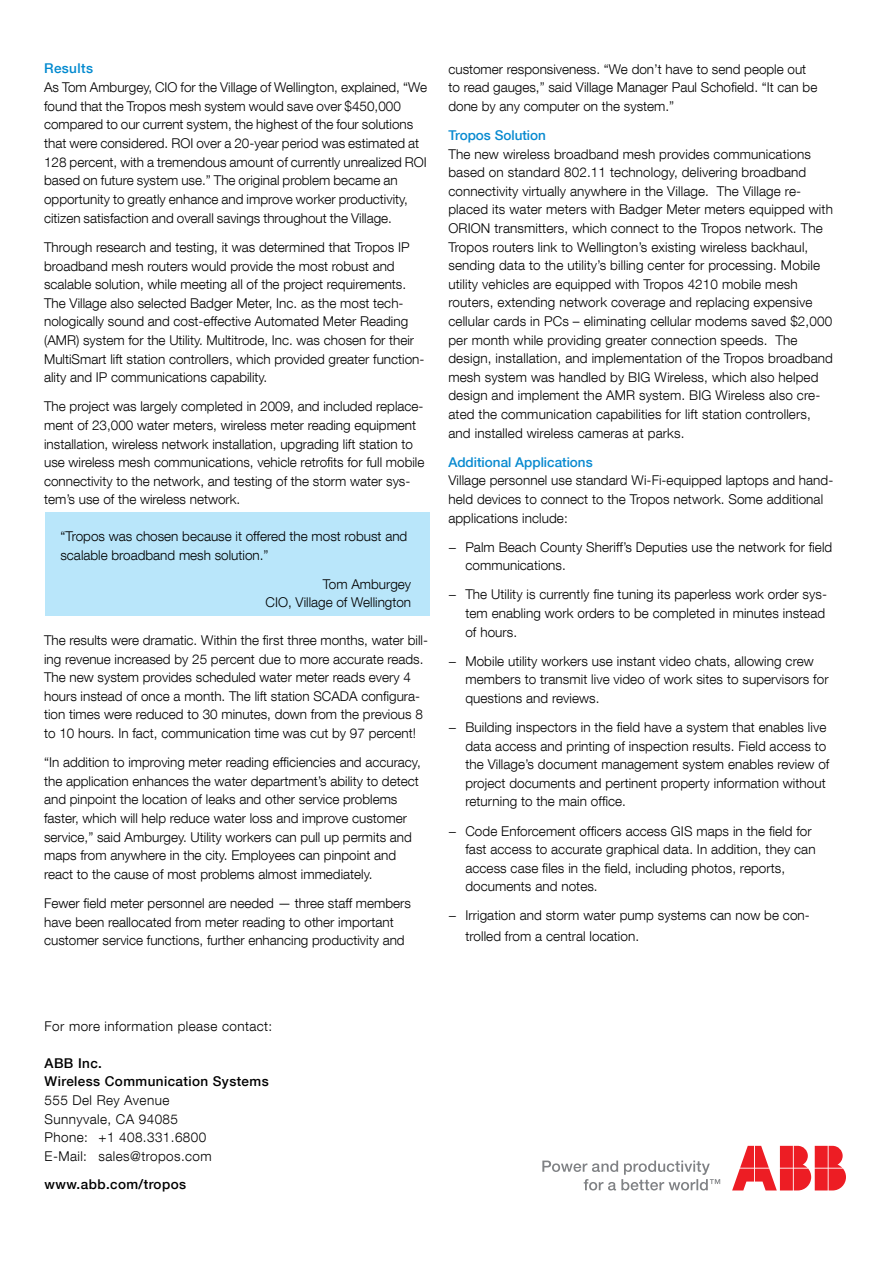
<style>
.page{position:relative;width:893px;height:1263px;background:#fff}
.page>*{position:absolute;margin:0;border:0;box-sizing:border-box;transform-origin:0 0}
.t1{font:300 13.5px/18.6px "ABB Neue Helvetica";color:#000}
.t2{font:300 13.5px/18.6px "ABB Neue Helvetica";letter-spacing:.03em;color:#000}
.t3{font:500 13.5px/18.6px "ABB Neue Helvetica";letter-spacing:.03em;color:#000}
.t4{font:500 13.5px "ABB Neue Helvetica";color:#088ad0}
.t5{font:500 13.5px "ABB Neue Helvetica";letter-spacing:.03em;color:#0089cf}
.s1{font-family:"Myriad Pro";font-weight:400}
</style>
<div class="page">
<svg style="left:542px;top:1160px;width:178px;height:30px"></svg>
<svg style="left:732px;top:1146px;width:114px;height:44px"></svg>
<div style="left:45px;top:512px;width:385px;height:104px;background:#b9e6fa"></div>
<p class="t5" style="left:44px;top:60px;width:50px">Results</p>
<p class="t1" style="left:44px;top:77px;width:384px">As Tom Amburgey, CIO for the Village of Wellington, explained, “We found that the Tropos mesh system would save over $450,000 compared to our current system, the highest of the four solutions that were considered. ROI over a 20-year period was estimated at 128 percent, with a tremendous amount of currently unrealized ROI based on future system use.” The original problem became an opportunity to greatly enhance and improve worker productivity, citizen satisfaction and overall savings throughout the Village.</p>
<p class="t1" style="left:44px;top:238px;width:382px">Through research and testing, it was determined that Tropos IP broadband mesh routers would provide the most robust and scalable solution, while meeting all of the project requirements.<br>The Village also selected Badger Meter, Inc. as the most tech&shy;nologically sound and cost-effective Automated Meter Reading (AMR) system for the Utility. Multitrode, Inc. was chosen for their MultiSmart lift station controllers, which provided greater function&shy;ality and IP communications capability.</p>
<p class="t1" style="left:44px;top:397px;width:382px">The project was largely completed in 2009, and included replace&shy;ment of 23,000 water meters, wireless meter reading equipment installation, wireless network installation, upgrading lift station to use wireless mesh communications, vehicle retrofits for full mobile connectivity to the network, and testing of the storm water sys&shy;tem’s use of the wireless network.</p>
<p class="t1" style="left:60px;top:526px;width:348px">“Tropos was chosen because it offered the most robust and scalable broadband mesh solution.”</p>
<p class="t1" style="left:266px;top:574px;width:147px;text-align:right">Tom Amburgey<br>CIO, Village of Wellington</p>
<p class="t1" style="left:44px;top:631px;width:385px">The results were dramatic. Within the first three months, water bill&shy;ing revenue increased by 25 percent due to more accurate reads.<br>The new system provides scheduled water meter reads every 4 hours instead of once a month. The lift station SCADA configura&shy;tion times were reduced to 30 minutes, down from the previous 8 to 10 hours. In fact, communication time was cut by 97 percent!</p>
<p class="t1" style="left:44px;top:753px;width:378px">“In addition to improving meter reading efficiencies and accuracy, the application enhances the water department’s ability to detect and pinpoint the location of leaks and other service problems faster, which will help reduce water loss and improve customer service,” said Amburgey. Utility workers can pull up permits and maps from anywhere in the city. Employees can pinpoint and react to the cause of most problems almost immediately.</p>
<p class="t1" style="left:44px;top:893px;width:368px">Fewer field meter personnel are needed — three staff members have been reallocated from meter reading to other important customer service functions, further enhancing productivity and</p>
<p class="t1" style="left:448px;top:59px;width:370px">customer responsiveness. “We don’t have to send people out to read gauges,” said Village Manager Paul Schofield. “It can be done by any computer on the system.”</p>
<p class="t4" style="left:448px;top:127px;width:99px">Tropos Solution</p>
<p class="t1" style="left:448px;top:144px;width:386px">The new wireless broadband mesh provides communications based on standard 802.11 technology, delivering broadband connectivity virtually anywhere in the Village. The Village re&shy;placed its water meters with Badger Meter meters equipped with ORION transmitters, which connect to the Tropos network. The Tropos routers link to Wellington’s existing wireless backhaul, sending data to the utility’s billing center for processing. Mobile utility vehicles are equipped with Tropos 4210 mobile mesh routers, extending network coverage and replacing expensive cellular cards in PCs – eliminating cellular modems saved $2,000 per month while providing greater connection speeds. The design, installation, and implementation of the Tropos broadband mesh system was handled by BIG Wireless, which also helped design and implement the AMR system. BIG Wireless also cre&shy;ated the communication capabilities for lift station controllers, and installed wireless cameras at parks.</p>
<p class="t4" style="left:448px;top:454px;width:146px">Additional Applications</p>
<p class="t1" style="left:448px;top:471px;width:387px">Village personnel use standard Wi-Fi-equipped laptops and hand&shy;held devices to connect to the Tropos network. Some additional applications include:</p>
<p class="t1" style="left:465px;top:537px;width:368px;text-indent:-17px"><span class="s1">−</span> Palm Beach County Sheriff’s Deputies use the network for field communications.</p>
<p class="t1" style="left:465px;top:585px;width:363px;text-indent:-17px"><span class="s1">−</span> The Utility is currently fine tuning its paperless work order sys&shy;tem enabling work orders to be completed in minutes instead of hours.</p>
<p class="t1" style="left:465px;top:651px;width:365px;text-indent:-17px"><span class="s1">−</span> Mobile utility workers use instant video chats, allowing crew members to transmit live video of work sites to supervisors for questions and reviews.</p>
<p class="t1" style="left:465px;top:718px;width:366px;text-indent:-17px"><span class="s1">−</span> Building inspectors in the field have a system that enables live data access and printing of inspection results. Field access to the Village’s document management system enables review of project documents and pertinent property information without returning to the main office.</p>
<p class="t1" style="left:465px;top:821px;width:352px;text-indent:-17px"><span class="s1">−</span> Code Enforcement officers access GIS maps in the field for fast access to accurate graphical data. In addition, they can access case files in the field, including photos, reports, documents and notes.</p>
<p class="t1" style="left:465px;top:905px;width:346px;line-height:21px;text-indent:-17px"><span class="s1">−</span> Irrigation and storm water pump systems can now be con&shy;trolled from a central location.</p>
<p class="t2" style="left:45px;top:1016px;width:229px">For more information please contact:</p>
<p class="t3" style="left:45px;top:1053px;width:226px">ABB Inc.<br>Wireless Communication Systems</p>
<p class="t2" style="left:45px;top:1091px;width:169px">555 Del Rey Avenue<br>Sunnyvale, CA 94085<br>Phone: +1 408.331.6800<br>E-Mail: sales@tropos.com</p>
<p class="t3" style="left:45px;top:1174px;width:143px">www.abb.com/tropos</p>
</div>
